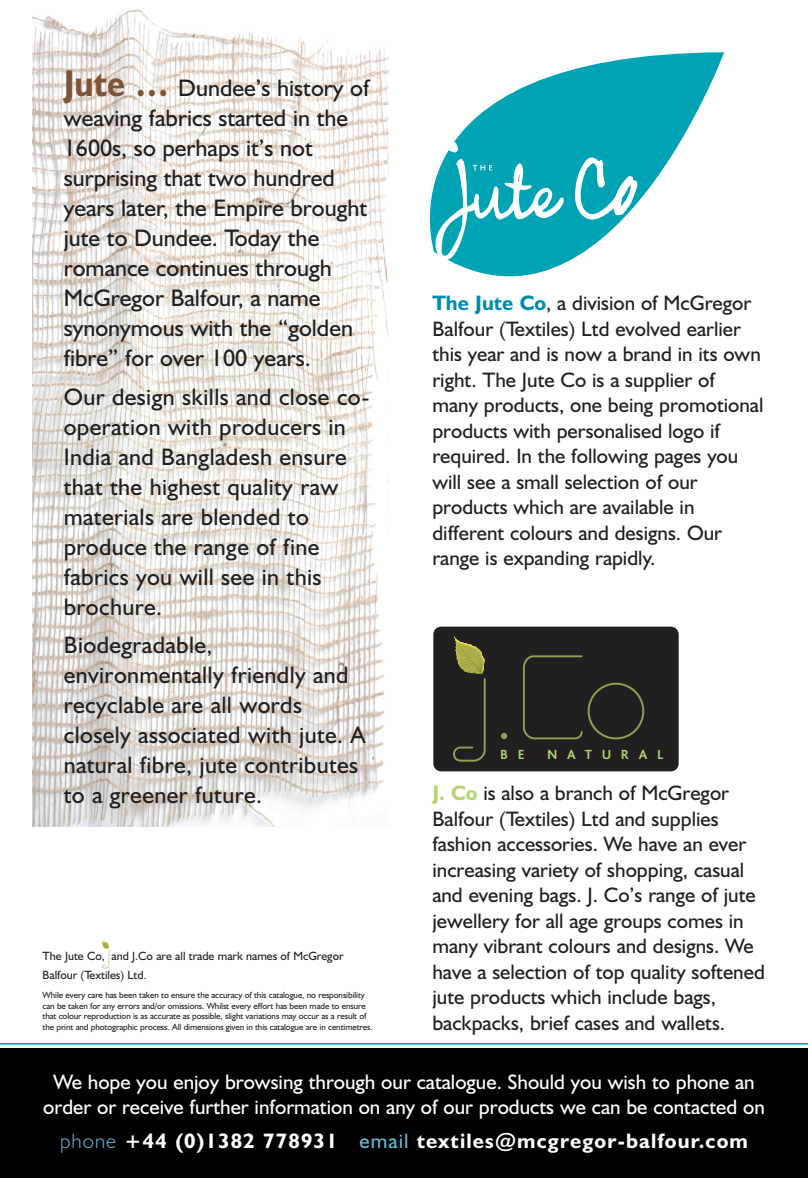
<style>
.page{position:relative;width:808px;height:1178px;background:#fff}
.page>*{position:absolute;margin:0;border:0;box-sizing:border-box;transform-origin:0 0}
.t1{font:24px/30px "Humanist 521 BT";letter-spacing:.015em;color:#231f20}
.t2{font:21px/25.5px "Humanist 521 BT";color:#231f20}
.t3{font:21px/25.5px "Humanist 521 BT";color:#fff;text-align:center}
.t4{font:700 21px "Humanist 521 BT";letter-spacing:.055em;color:#fff}
.t5{font:700 13.8px "Bliss 2";letter-spacing:.7em;color:#b4d56f}
.t6{font:12px/19.5px "Humanist 521 BT";color:#231f20}
.t7{font:9px/10.5px "Humanist 521 BT";letter-spacing:-.01em;color:#231f20}
.s1{font-weight:700;font-size:37.5px;color:#7e5439}
.s2{font-weight:700;color:#008bb0}
.s3{font-weight:700;color:#b4d56f}
.s4{font-weight:300;color:#63b8d3}
.s5{font-weight:400;color:#63b8d3}
</style>
<div class="page">
<div style="left:0;top:1048px;width:808px;height:130px;background:#000"></div>
<img style="left:33px;top:9px;width:356px;height:817px">
<hr style="left:0;top:1043px;width:808px;height:1px;background:#008bb0">
<svg style="left:430px;top:52px;width:294px;height:224px"></svg>
<svg style="left:448px;top:142px;width:10px;height:10px"></svg>
<svg style="left:435px;top:158px;width:129px;height:102px"></svg>
<svg style="left:574px;top:158px;width:64px;height:61px"></svg>
<div style="left:433px;top:627px;width:245px;height:144px;background:#231f20"></div>
<svg style="left:102px;top:940px;width:7px;height:28px"></svg>
<p class="t1" style="left:64px;top:76px;width:307px"><span class="s1">Jute …</span> Dundee’s history of weaving fabrics started in the<br>1600s, so perhaps it’s not surprising that two hundred years later, the Empire brought jute to Dundee. Today the romance continues through<br>McGregor Balfour, a name synonymous with the “golden fibre” for over 100 years.</p>
<p class="t1" style="left:64px;top:384px;width:307px">Our design skills and close co&shy;operation with producers in<br>India and Bangladesh ensure that the highest quality raw materials are blended to produce the range of fine fabrics you will see in this brochure.</p>
<p class="t1" style="left:64px;top:633px;width:303px">Biodegradable, environmentally friendly and recyclable are all words closely associated with jute. A natural fibre, jute contributes to a greener future.</p>
<p class="t6" style="left:43px;top:947px;width:303px">The Jute Co, and J.Co are all trade mark names of McGregor<br>Balfour (Textiles) Ltd.</p>
<p class="t7" style="left:43px;top:991px;width:332px">While every care has been taken to ensure the accuracy of this catalogue, no responsibility can be taken for any errors and/or omissions. Whilst every effort has been made to ensure that colour reproduction is as accurate as possible, slight variations may occur as a result of the print and photographic process. All dimensions given in this catalogue are in centimetres.</p>
<p class="t2" style="left:432px;top:293px;width:333px"><span class="s2">The Jute Co</span>, a division of McGregor Balfour (Textiles) Ltd evolved earlier this year and is now a brand in its own right. The Jute Co is a supplier of many products, one being promotional products with personalised logo if required. In the following pages you will see a small selection of our products which are available in different colours and designs. Our range is expanding rapidly.</p>
<p class="t5" style="left:500px;top:749px;width:26px">B E</p>
<p class="t5" style="left:547px;top:749px;width:118px">NATURAL</p>
<p class="t2" style="left:432px;top:783px;width:334px"><span class="s3">J. Co</span> is also a branch of McGregor Balfour (Textiles) Ltd and supplies fashion accessories. We have an ever increasing variety of shopping, casual and evening bags. J. Co’s range of jute jewellery for all age groups comes in many vibrant colours and designs. We have a selection of top quality softened jute products which include bags, backpacks, brief cases and wallets.</p>
<p class="t3" style="left:43px;top:1071px;width:723px">We hope you enjoy browsing through our catalogue. Should you wish to phone an order or receive further information on any of our products we can be contacted on</p>
<p class="t4" style="left:60px;top:1134px;width:689px"><span class="s4">phone</span> +44 (0)1382 778931 <span class="s5">email</span> textiles@mcgregor-balfour.com</p>
</div>
